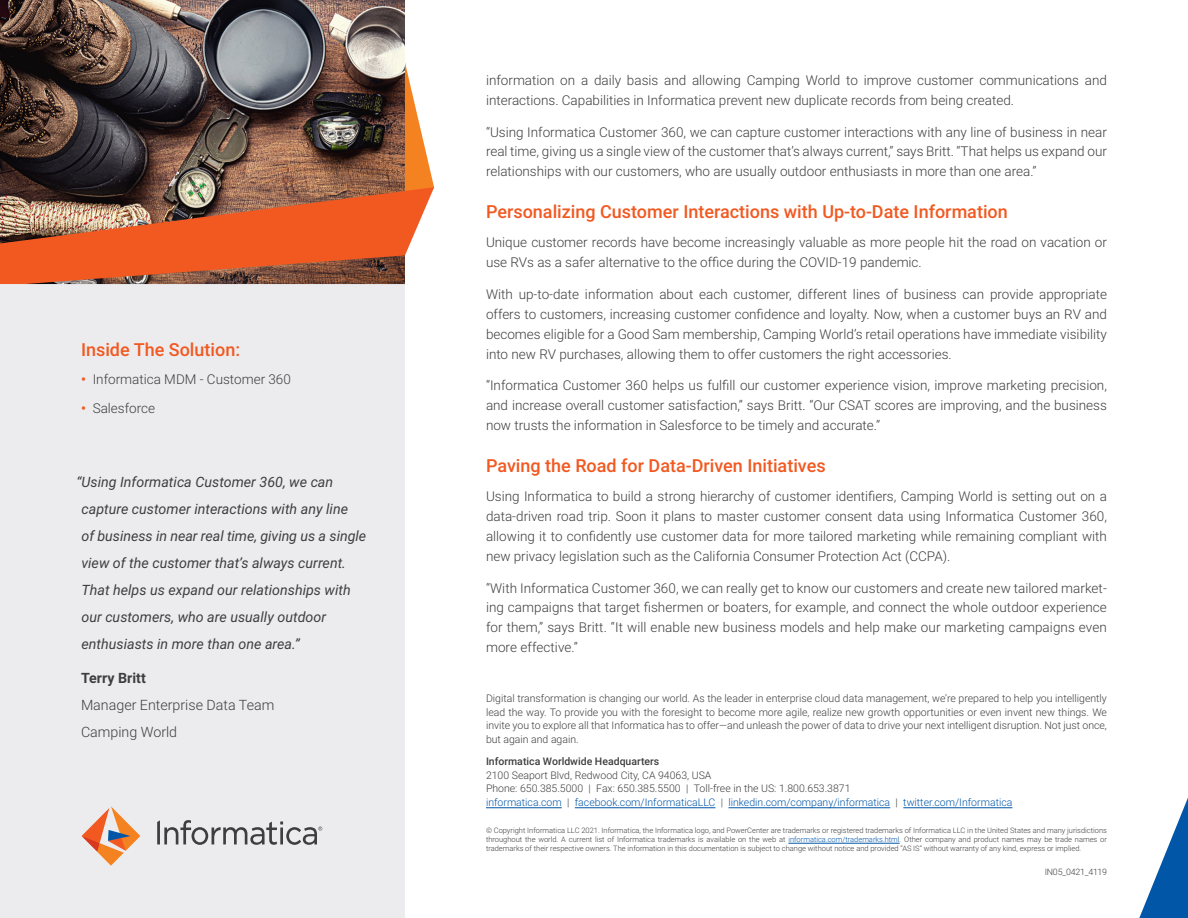
<style>
.page{position:relative;width:1188px;height:918px;background:#fff}
.page>*{position:absolute;margin:0;border:0;box-sizing:border-box;transform-origin:0 0}
.Headers{font:500 18px "Roboto";color:#f15921}
.t1{font:italic 14.25px/27px "Roboto";color:#3e3e3f}
.t2{font:300 14.25px/27px "Roboto";color:#3e3e3f}
.Body_Copy{font:300 13.5px/19.8px "Roboto";color:#3e3e3f;text-align:justify}
.t3{font:300 10.5px/13.5px "Roboto";color:#3e3e3f;text-align:justify}
.t4{font:300 8.85px "Roboto";letter-spacing:-.02em;color:#3e3e3f}
.t5{font:300 7.5px/9px "Roboto";color:#3e3e3f;text-align:justify}
.s1{font-weight:700;color:#f15921}
.s2{font-weight:700}
.s3{font-weight:500}
.s4{color:#0156a8}
</style>
<div class="page">
<div style="left:0;top:129px;width:405px;height:789px;background:#ececee"></div>
<img style="left:0;top:0;width:405px;height:44px">
<img style="left:0;top:44px;width:434px;height:241px">
<svg style="left:1139px;top:798px;width:49px;height:120px"></svg>
<svg style="left:82px;top:806px;width:58px;height:60px"></svg>
<svg style="left:157px;top:820px;width:165px;height:25px"></svg>
<hr style="left:486px;top:807px;width:76px;height:1px;background:#0156a8">
<hr style="left:575px;top:807px;width:140px;height:1px;background:#0156a8">
<hr style="left:728px;top:807px;width:162px;height:1px;background:#0156a8">
<hr style="left:903px;top:807px;width:109px;height:1px;background:#0156a8">
<hr style="left:788px;top:843px;width:112px;height:1px;background:#0156a8">
<p class="Headers" style="left:81px;top:336px;width:161px">Inside The Solution:</p>
<p class="Body_Copy" style="left:81px;top:369px;width:211px"><span class="s1">•</span> Informatica MDM - Customer 360</p>
<p class="Body_Copy" style="left:81px;top:397px;width:76px"><span class="s1">•</span> Salesforce</p>
<p class="t1" style="left:81px;top:468px;width:286px;text-indent:-5px">“Using Informatica Customer 360, we can capture customer interactions with any line<br>of business in near real time, giving us a single view of the customer that’s always current.<br>That helps us expand our relationships with our customers, who are usually outdoor enthusiasts in more than one area.”</p>
<p class="t2" style="left:81px;top:664px;width:195px"><span class="s2">Terry Britt<br></span>Manager Enterprise Data Team<br>Camping World</p>
<p class="Body_Copy" style="left:486px;top:70px;width:622px">information on a daily basis and allowing Camping World to improve customer communications and interactions. Capabilities in Informatica prevent new duplicate records from being created.</p>
<p class="Body_Copy" style="left:486px;top:121px;width:623px">“Using Informatica Customer 360, we can capture customer interactions with any line of business in near real time, giving us a single view of the customer that’s always current,” says Britt. “That helps us expand our relationships with our customers, who are usually outdoor enthusiasts in more than one area.”</p>
<p class="Headers" style="left:486px;top:199px;width:523px">Personalizing Customer Interactions with Up-to-Date Information</p>
<p class="Body_Copy" style="left:486px;top:232px;width:623px">Unique customer records have become increasingly valuable as more people hit the road on vacation or use RVs as a safer alternative to the office during the COVID-19 pandemic.</p>
<p class="Body_Copy" style="left:486px;top:284px;width:623px">With up-to-date information about each customer, different lines of business can provide appropriate offers to customers, increasing customer confidence and loyalty. Now, when a customer buys an RV and becomes eligible for a Good Sam membership, Camping World’s retail operations have immediate visibility into new RV purchases, allowing them to offer customers the right accessories.</p>
<p class="Body_Copy" style="left:486px;top:375px;width:622px">“Informatica Customer 360 helps us fulfill our customer experience vision, improve marketing precision, and increase overall customer satisfaction,” says Britt. “Our CSAT scores are improving, and the business now trusts the information in Salesforce to be timely and accurate.”</p>
<p class="Headers" style="left:486px;top:453px;width:341px">Paving the Road for Data-Driven Initiatives</p>
<p class="Body_Copy" style="left:486px;top:486px;width:623px">Using Informatica to build a strong hierarchy of customer identifiers, Camping World is setting out on a data-driven road trip. Soon it plans to master customer consent data using Informatica Customer 360, allowing it to confidently use customer data for more tailored marketing while remaining compliant with new privacy legislation such as the California Consumer Protection Act (CCPA).</p>
<p class="Body_Copy" style="left:486px;top:577px;width:622px">“With Informatica Customer 360, we can really get to know our customers and create new tailored market&shy;ing campaigns that target fishermen or boaters, for example, and connect the whole outdoor experience for them,” says Britt. “It will enable new business models and help make our marketing campaigns even more effective.”</p>
<p class="t3" style="left:486px;top:691px;width:623px">Digital transformation is changing our world. As the leader in enterprise cloud data management, we’re prepared to help you intelligently lead the way. To provide you with the foresight to become more agile, realize new growth opportunities or even invent new things. We invite you to explore all that Informatica has to offer—and unleash the power of data to drive your next intelligent disruption. Not just once, but again and again.</p>
<p class="t3" style="left:486px;top:754px;width:528px;text-align:left"><span class="s3">Informatica Worldwide Headquarters<br></span>2100 Seaport Blvd, Redwood City, CA 94063, USA<br>Phone: 650.385.5000 | Fax: 650.385.5500 | Toll-free in the US: 1.800.653.3871<br><span class="s4">informatica.com</span> | <span class="s4">facebook.com/InformaticaLLC</span> | <span class="s4">linkedin.com/company/informatica</span> | <span class="s4">twitter.com/Informatica</span></p>
<p class="t5" style="left:486px;top:826px;width:622px">© Copyright Informatica LLC 2021. Informatica, the Informatica logo, and PowerCenter are trademarks or registered trademarks of Informatica LLC in the United States and many jurisdictions throughout the world. A current list of Informatica trademarks is available on the web at <span class="s4">informatica.com/trademarks.html</span>. Other company and product names may be trade names or trademarks of their respective owners. The information in this documentation is subject to change without notice and provided “AS IS” without warranty of any kind, express or implied.</p>
<p class="t4" style="left:1045px;top:866px;width:64px">IN05_0421_4119</p>
</div>
